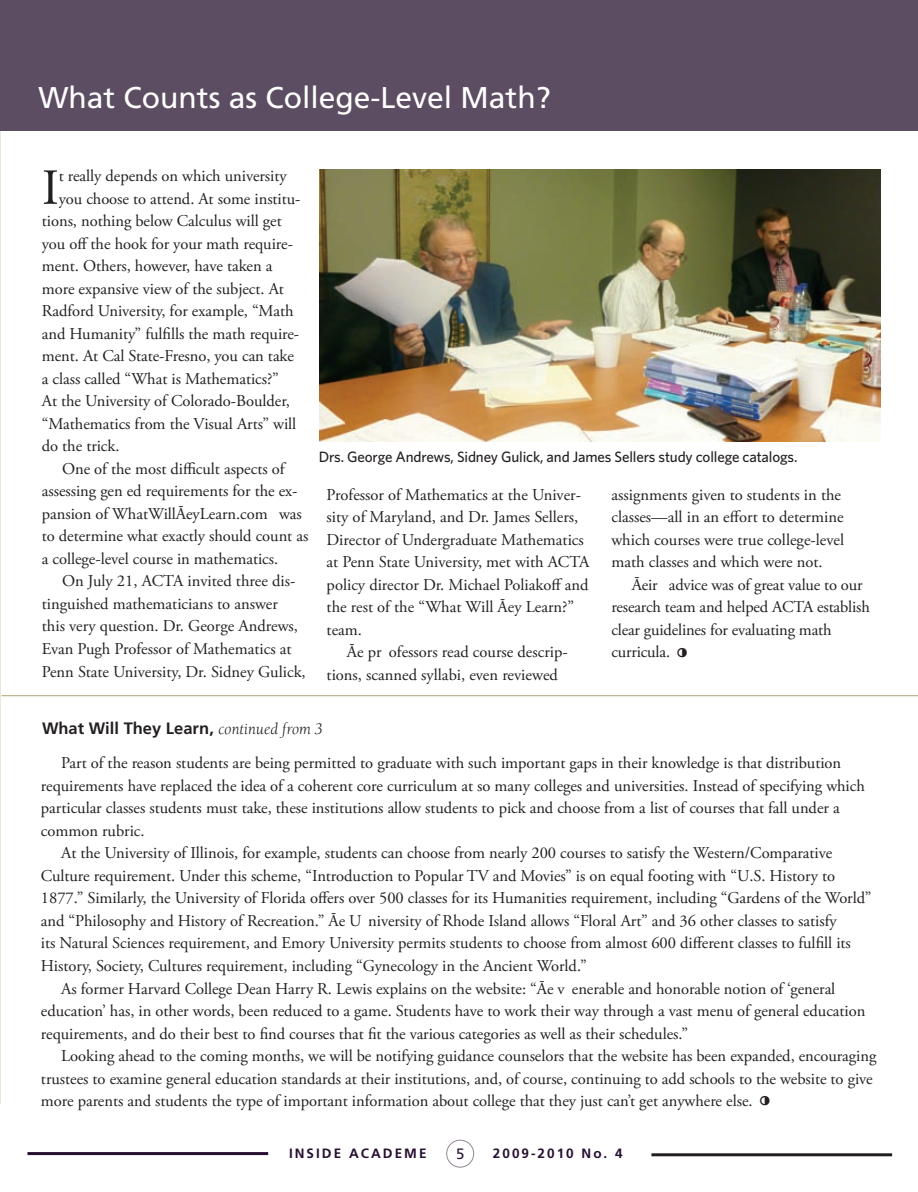
<style>
.page{position:relative;width:918px;height:1192px;background:#fff}
.page>*{position:absolute;margin:0;border:0;box-sizing:border-box;transform-origin:0 0}
.t1{font:50.4px "Adobe Garamond Pro";color:#231f20}
.t2{font:45px "Castellar";color:#231f20}
.t3{font:30px "Frutiger";color:#fff}
.t4{font:16.5px/22.5px "Adobe Garamond Pro";letter-spacing:-.005em;color:#231f20}
.t5{font:700 16.5px "Frutiger";color:#231f20}
.t6{font:500 15px "Whitney";letter-spacing:-.01em;color:#231f20}
.t7{font:15px "Frutiger";color:#270f31}
.t8{font:700 13.5px "Frutiger";letter-spacing:.15em;color:#270f31}
.s1{font-family:"Berkeley";font-weight:400;font-style:italic}
</style>
<div class="page">
<div style="left:446px;top:1140px;width:28px;height:27px;border:1px solid #948796;border-radius:50%"></div>
<hr style="left:651px;top:1153px;width:240px;height:3px;background:#231f20">
<hr style="left:27px;top:1152px;width:241px;height:3px;background:#270f31">
<hr style="left:0;top:0;width:1px;height:1104px;background:#ece7da">
<img style="left:319px;top:169px;width:561px;height:273px">
<div style="left:0;top:0;width:917px;height:131px;background:#5d4d62"></div>
<hr style="left:1px;top:695px;width:916px;height:1px;background:#afa171">
<h3 class="t3" style="left:38px;top:80px;width:513px">What Counts as College-Level Math?</h3>
<h1 class="t1" style="left:42px;top:158px;width:19px">I</h1>
<p class="t4" style="left:59px;top:165px;width:229px">t really depends on which university</p>
<p class="t4" style="left:59px;top:188px;width:243px">you choose to attend. At some institu-</p>
<p class="t4" style="left:42px;top:210px;width:241px">tions, nothing below Calculus will get</p>
<p class="t4" style="left:42px;top:233px;width:252px">you off the hook for your math require-</p>
<p class="t4" style="left:42px;top:255px;width:232px">ment. Others, however, have taken a</p>
<p class="t4" style="left:42px;top:278px;width:243px">more expansive view of the subject. At</p>
<p class="t4" style="left:42px;top:300px;width:253px">Radford University, for example, “Math</p>
<p class="t4" style="left:42px;top:323px;width:259px">and Humanity” fulfills the math require-</p>
<p class="t4" style="left:42px;top:345px;width:254px">ment. At Cal State-Fresno, you can take</p>
<p class="t4" style="left:42px;top:368px;width:238px">a class called “What is Mathematics?”</p>
<p class="t4" style="left:42px;top:390px;width:249px">At the University of Colorado-Boulder,</p>
<p class="t4" style="left:42px;top:413px;width:256px">“Mathematics from the Visual Arts” will</p>
<p class="t4" style="left:42px;top:435px;width:79px">do the trick.</p>
<p class="t4" style="left:62px;top:458px;width:224px">One of the most difficult aspects of</p>
<p class="t4" style="left:42px;top:480px;width:257px">assessing gen ed requirements for the ex-</p>
<p class="t4" style="left:42px;top:503px;width:261px">pansion of WhatWillĀeyLearn.com was</p>
<p class="t4" style="left:42px;top:525px;width:268px">to determine what exactly should count as</p>
<p class="t4" style="left:42px;top:548px;width:238px">a college-level course in mathematics.</p>
<p class="t4" style="left:62px;top:570px;width:235px">On July 21, ACTA invited three dis-</p>
<p class="t4" style="left:42px;top:593px;width:237px">tinguished mathematicians to answer</p>
<p class="t4" style="left:42px;top:615px;width:258px">this very question. Dr. George Andrews,</p>
<p class="t4" style="left:42px;top:638px;width:251px">Evan Pugh Professor of Mathematics at</p>
<p class="t4" style="left:42px;top:660px;width:265px">Penn State University, Dr. Sidney Gulick,</p>
<p class="t6" style="left:319px;top:447px;width:480px">Drs. George Andrews, Sidney Gulick, and James Sellers study college catalogs.</p>
<p class="t4" style="left:326px;top:484px;width:264px">Professor of Mathematics at the Univer&shy;sity of Maryland, and Dr. James Sellers, Director of Undergraduate Mathematics at Penn State University, met with ACTA policy director Dr. Michael Poliakoff and the rest of the “What Will Āey Learn?” team.</p>
<p class="t4" style="left:326px;top:641px;width:242px;text-indent:20px">Āe pr ofessors read course descrip&shy;tions, scanned syllabi, even reviewed</p>
<p class="t4" style="left:611px;top:484px;width:234px">assignments given to students in the classes—all in an effort to determine which courses were true college-level math classes and which were not.</p>
<p class="t4" style="left:611px;top:574px;width:260px;text-indent:20px">Āeir advice was of great value to our research team and helped ACTA establish clear guidelines for evaluating math curricula.</p>
<h2 class="t2" style="left:673px;top:628px;width:17px">•</h2>
<p class="t5" style="left:42px;top:718px;width:282px">What Will They Learn, <span class="s1">continued from 3</span></p>
<p class="t4" style="left:61px;top:752px;width:781px">Part of the reason students are being permitted to graduate with such important gaps in their knowledge is that distribution</p>
<p class="t4" style="left:41px;top:775px;width:825px">requirements have replaced the idea of a coherent core curriculum at so many colleges and universities. Instead of specifying which</p>
<p class="t4" style="left:41px;top:797px;width:800px">particular classes students must take, these institutions allow students to pick and choose from a list of courses that fall under a</p>
<p class="t4" style="left:41px;top:820px;width:105px">common rubric.</p>
<p class="t4" style="left:61px;top:842px;width:772px">At the University of Illinois, for example, students can choose from nearly 200 courses to satisfy the Western/Comparative</p>
<p class="t4" style="left:41px;top:865px;width:795px">Culture requirement. Under this scheme, “Introduction to Popular TV and Movies” is on equal footing with “U.S. History to</p>
<p class="t4" style="left:41px;top:887px;width:831px">1877.” Similarly, the University of Florida offers over 500 classes for its Humanities requirement, including “Gardens of the World”</p>
<p class="t4" style="left:41px;top:910px;width:797px">and “Philosophy and History of Recreation.” Āe U niversity of Rhode Island allows “Floral Art” and 36 other classes to satisfy</p>
<p class="t4" style="left:41px;top:932px;width:811px">its Natural Sciences requirement, and Emory University permits students to choose from almost 600 different classes to fulfill its</p>
<p class="t4" style="left:41px;top:955px;width:547px">History, Society, Cultures requirement, including “Gynecology in the Ancient World.”</p>
<p class="t4" style="left:61px;top:977px;width:775px">As former Harvard College Dean Harry R. Lewis explains on the website: “Āe v enerable and honorable notion of ‘general</p>
<p class="t4" style="left:41px;top:1000px;width:825px">education’ has, in other words, been reduced to a game. Students have to work their way through a vast menu of general education</p>
<p class="t4" style="left:41px;top:1022px;width:648px">requirements, and do their best to find courses that fit the various categories as well as their schedules.”</p>
<p class="t4" style="left:61px;top:1045px;width:816px">Looking ahead to the coming months, we will be notifying guidance counselors that the website has been expanded, encouraging</p>
<p class="t4" style="left:41px;top:1067px;width:833px">trustees to examine general education standards at their institutions, and, of course, continuing to add schools to the website to give</p>
<p class="t4" style="left:41px;top:1090px;width:713px">more parents and students the type of important information about college that they just can’t get anywhere else.</p>
<h2 class="t2" style="left:756px;top:1077px;width:17px">•</h2>
<p class="t8" style="left:289px;top:1145px;width:139px">INSIDE ACADEME</p>
<p class="t8" style="left:493px;top:1145px;width:131px">2009-2010 No. 4</p>
<p class="t7" style="left:456px;top:1144px;width:10px">5</p>
</div>
